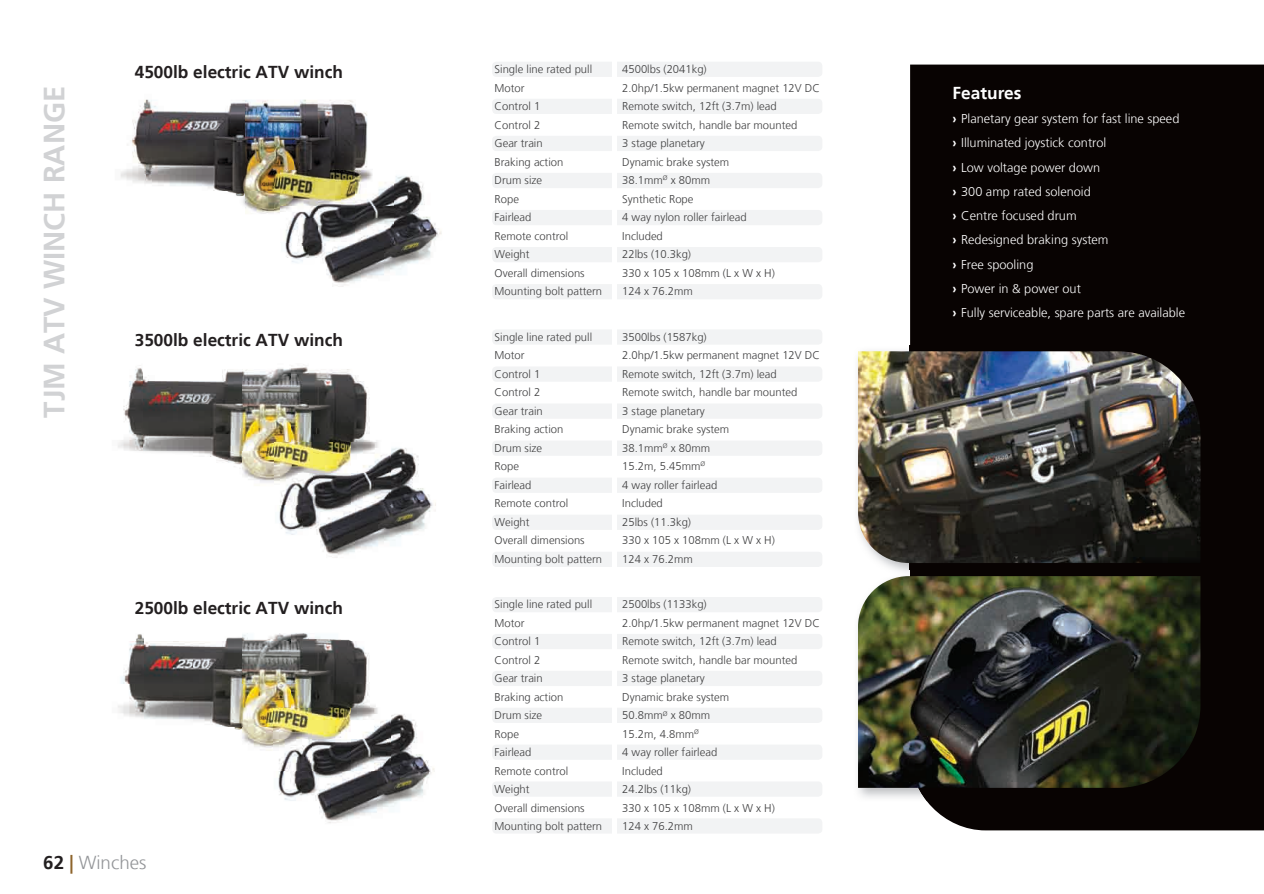
<style>
.page{position:relative;width:1264px;height:894px;background:#fff}
.page>*{position:absolute;margin:0;border:0;box-sizing:border-box;transform-origin:0 0}
.t1{font:700 29.25px "Frutiger LT";color:#d1d2d4}
.t2{font:300 18.75px "Frutiger LT";color:#939598}
.t3{font:700 17.25px "Frutiger LT";color:#231f20}
.t4{font:700 17.25px "Frutiger LT";color:#fff}
.t5{font:300 12.75px/24.3px "Frutiger LT";color:#fff}
.t6{font:300 11.25px "Frutiger LT";color:#3e3e3f}
.s1{font-weight:700;color:#231f20}
.s2{font-weight:700;color:#8d632a}
.s3{font-weight:700}
</style>
<div class="page">
<img style="left:278px;top:714px;width:157px;height:109px">
<img style="left:121px;top:633px;width:249px;height:51px">
<img style="left:118px;top:684px;width:174px;height:43px">
<img style="left:292px;top:684px;width:84px;height:24px">
<img style="left:234px;top:727px;width:39px;height:24px">
<img style="left:273px;top:708px;width:117px;height:62px">
<img style="left:279px;top:448px;width:157px;height:110px">
<img style="left:129px;top:364px;width:241px;height:35px">
<img style="left:118px;top:399px;width:174px;height:53px">
<img style="left:292px;top:399px;width:81px;height:43px">
<img style="left:167px;top:452px;width:108px;height:31px">
<img style="left:275px;top:442px;width:115px;height:62px">
<img style="left:285px;top:176px;width:157px;height:111px">
<img style="left:132px;top:99px;width:236px;height:41px">
<img style="left:120px;top:140px;width:175px;height:51px">
<img style="left:295px;top:140px;width:75px;height:31px">
<img style="left:227px;top:191px;width:54px;height:23px">
<img style="left:281px;top:171px;width:112px;height:72px">
<div style="left:910px;top:65px;width:353px;height:765px;background:#080302"></div>
<div style="left:909px;top:345px;width:304px;height:456px;background:#080302"></div>
<img style="left:858px;top:351px;width:342px;height:212px">
<img style="left:857px;top:631px;width:69px;height:170px">
<div style="left:892px;top:570px;width:321px;height:6px;background:#080302"></div>
<img style="left:858px;top:576px;width:342px;height:211px">
<div style="left:492px;top:284px;width:330px;height:15px;background:#f2f3f4;border-radius:4px"></div>
<div style="left:492px;top:551px;width:330px;height:16px;background:#f2f3f4;border-radius:4px"></div>
<div style="left:492px;top:818px;width:330px;height:15px;background:#f2f3f4;border-radius:4px"></div>
<div style="left:492px;top:247px;width:330px;height:15px;background:#f2f3f4;border-radius:4px"></div>
<div style="left:492px;top:514px;width:330px;height:16px;background:#f2f3f4;border-radius:4px"></div>
<div style="left:492px;top:781px;width:330px;height:15px;background:#f2f3f4;border-radius:4px"></div>
<div style="left:492px;top:210px;width:330px;height:15px;background:#f2f3f4;border-radius:4px"></div>
<div style="left:492px;top:477px;width:330px;height:16px;background:#f2f3f4;border-radius:4px"></div>
<div style="left:492px;top:744px;width:330px;height:15px;background:#f2f3f4;border-radius:4px"></div>
<div style="left:492px;top:173px;width:330px;height:15px;background:#f2f3f4;border-radius:4px"></div>
<div style="left:492px;top:440px;width:330px;height:16px;background:#f2f3f4;border-radius:4px"></div>
<div style="left:492px;top:707px;width:330px;height:15px;background:#f2f3f4;border-radius:4px"></div>
<div style="left:492px;top:136px;width:330px;height:15px;background:#f2f3f4;border-radius:4px"></div>
<div style="left:492px;top:403px;width:330px;height:15px;background:#f2f3f4;border-radius:4px"></div>
<div style="left:492px;top:670px;width:330px;height:16px;background:#f2f3f4;border-radius:4px"></div>
<div style="left:492px;top:99px;width:330px;height:15px;background:#f2f3f4;border-radius:4px"></div>
<div style="left:492px;top:366px;width:330px;height:15px;background:#f2f3f4;border-radius:4px"></div>
<div style="left:492px;top:634px;width:330px;height:15px;background:#f2f3f4;border-radius:4px"></div>
<div style="left:492px;top:62px;width:330px;height:15px;background:#f2f3f4;border-radius:4px"></div>
<div style="left:492px;top:329px;width:330px;height:15px;background:#f2f3f4;border-radius:4px"></div>
<div style="left:492px;top:597px;width:330px;height:15px;background:#f2f3f4;border-radius:4px"></div>
<div style="left:612px;top:59px;width:5px;height:801px;background:#fff"></div>
<h1 class="t1" style="left:37px;top:417px;width:333px;rotate:-90deg">TJM ATV WINCH RANGE</h1>
<h3 class="t3" style="left:135px;top:61px;width:210px">4500lb electric ATV winch</h3>
<h3 class="t3" style="left:135px;top:329px;width:210px">3500lb electric ATV winch</h3>
<p class="t6" style="left:494px;top:63px;width:99px">Single line rated pull</p>
<p class="t6" style="left:622px;top:63px;width:86px">4500lbs (2041kg)</p>
<p class="t6" style="left:494px;top:81px;width:32px">Motor</p>
<p class="t6" style="left:622px;top:81px;width:199px">2.0hp/1.5kw permanent magnet 12V DC</p>
<p class="t6" style="left:494px;top:100px;width:47px">Control 1</p>
<p class="t6" style="left:622px;top:100px;width:156px">Remote switch, 12ft (3.7m) lead</p>
<p class="t6" style="left:494px;top:118px;width:47px">Control 2</p>
<p class="t6" style="left:622px;top:118px;width:177px">Remote switch, handle bar mounted</p>
<p class="t6" style="left:494px;top:137px;width:50px">Gear train</p>
<p class="t6" style="left:622px;top:137px;width:84px">3 stage planetary</p>
<p class="t6" style="left:494px;top:155px;width:70px">Braking action</p>
<p class="t6" style="left:622px;top:155px;width:108px">Dynamic brake system</p>
<p class="t6" style="left:494px;top:174px;width:49px">Drum size</p>
<p class="t6" style="left:622px;top:174px;width:89px">38.1mm<sup>Ø</sup> x 80mm</p>
<p class="t6" style="left:494px;top:192px;width:26px">Rope</p>
<p class="t6" style="left:622px;top:192px;width:73px">Synthetic Rope</p>
<p class="t6" style="left:494px;top:211px;width:38px">Fairlead</p>
<p class="t6" style="left:622px;top:211px;width:126px">4 way nylon roller fairlead</p>
<p class="t6" style="left:494px;top:229px;width:75px">Remote control</p>
<p class="t6" style="left:622px;top:229px;width:42px">Included</p>
<p class="t6" style="left:494px;top:248px;width:36px">Weight</p>
<p class="t6" style="left:622px;top:248px;width:70px">22lbs (10.3kg)</p>
<p class="t6" style="left:494px;top:266px;width:91px">Overall dimensions</p>
<p class="t6" style="left:622px;top:266px;width:154px">330 x 105 x 108mm (L x W x H)</p>
<p class="t6" style="left:494px;top:285px;width:109px">Mounting bolt pattern</p>
<p class="t6" style="left:622px;top:285px;width:72px">124 x 76.2mm</p>
<p class="t6" style="left:494px;top:330px;width:99px">Single line rated pull</p>
<p class="t6" style="left:622px;top:330px;width:86px">3500lbs (1587kg)</p>
<p class="t6" style="left:494px;top:349px;width:32px">Motor</p>
<p class="t6" style="left:622px;top:349px;width:199px">2.0hp/1.5kw permanent magnet 12V DC</p>
<p class="t6" style="left:494px;top:367px;width:47px">Control 1</p>
<p class="t6" style="left:622px;top:367px;width:156px">Remote switch, 12ft (3.7m) lead</p>
<p class="t6" style="left:494px;top:386px;width:47px">Control 2</p>
<p class="t6" style="left:622px;top:386px;width:177px">Remote switch, handle bar mounted</p>
<p class="t6" style="left:494px;top:404px;width:50px">Gear train</p>
<p class="t6" style="left:622px;top:404px;width:84px">3 stage planetary</p>
<p class="t6" style="left:494px;top:423px;width:70px">Braking action</p>
<p class="t6" style="left:622px;top:423px;width:108px">Dynamic brake system</p>
<p class="t6" style="left:494px;top:441px;width:49px">Drum size</p>
<p class="t6" style="left:622px;top:441px;width:89px">38.1mm<sup>Ø</sup> x 80mm</p>
<p class="t6" style="left:494px;top:460px;width:26px">Rope</p>
<p class="t6" style="left:622px;top:460px;width:84px">15.2m, 5.45mm<sup>Ø</sup></p>
<p class="t6" style="left:494px;top:478px;width:38px">Fairlead</p>
<p class="t6" style="left:622px;top:478px;width:96px">4 way roller fairlead</p>
<p class="t6" style="left:494px;top:497px;width:75px">Remote control</p>
<p class="t6" style="left:622px;top:497px;width:42px">Included</p>
<p class="t6" style="left:494px;top:515px;width:36px">Weight</p>
<p class="t6" style="left:622px;top:515px;width:70px">25lbs (11.3kg)</p>
<p class="t6" style="left:494px;top:534px;width:91px">Overall dimensions</p>
<p class="t6" style="left:622px;top:534px;width:154px">330 x 105 x 108mm (L x W x H)</p>
<p class="t6" style="left:494px;top:552px;width:109px">Mounting bolt pattern</p>
<p class="t6" style="left:622px;top:552px;width:72px">124 x 76.2mm</p>
<h3 class="t3" style="left:135px;top:597px;width:210px">2500lb electric ATV winch</h3>
<p class="t6" style="left:494px;top:598px;width:99px">Single line rated pull</p>
<p class="t6" style="left:622px;top:598px;width:86px">2500lbs (1133kg)</p>
<p class="t6" style="left:494px;top:616px;width:32px">Motor</p>
<p class="t6" style="left:622px;top:616px;width:199px">2.0hp/1.5kw permanent magnet 12V DC</p>
<p class="t6" style="left:494px;top:635px;width:47px">Control 1</p>
<p class="t6" style="left:622px;top:635px;width:156px">Remote switch, 12ft (3.7m) lead</p>
<p class="t6" style="left:494px;top:653px;width:47px">Control 2</p>
<p class="t6" style="left:622px;top:653px;width:177px">Remote switch, handle bar mounted</p>
<p class="t6" style="left:494px;top:672px;width:50px">Gear train</p>
<p class="t6" style="left:622px;top:672px;width:84px">3 stage planetary</p>
<p class="t6" style="left:494px;top:690px;width:70px">Braking action</p>
<p class="t6" style="left:622px;top:690px;width:108px">Dynamic brake system</p>
<p class="t6" style="left:494px;top:709px;width:49px">Drum size</p>
<p class="t6" style="left:622px;top:709px;width:89px">50.8mm<sup>Ø</sup> x 80mm</p>
<p class="t6" style="left:494px;top:727px;width:26px">Rope</p>
<p class="t6" style="left:622px;top:727px;width:78px">15.2m, 4.8mm<sup>Ø</sup></p>
<p class="t6" style="left:494px;top:746px;width:38px">Fairlead</p>
<p class="t6" style="left:622px;top:746px;width:96px">4 way roller fairlead</p>
<p class="t6" style="left:494px;top:764px;width:75px">Remote control</p>
<p class="t6" style="left:622px;top:764px;width:42px">Included</p>
<p class="t6" style="left:494px;top:783px;width:36px">Weight</p>
<p class="t6" style="left:622px;top:783px;width:70px">24.2lbs (11kg)</p>
<p class="t6" style="left:494px;top:801px;width:91px">Overall dimensions</p>
<p class="t6" style="left:622px;top:801px;width:154px">330 x 105 x 108mm (L x W x H)</p>
<p class="t6" style="left:494px;top:820px;width:109px">Mounting bolt pattern</p>
<p class="t6" style="left:622px;top:820px;width:72px">124 x 76.2mm</p>
<h2 class="t2" style="left:43px;top:852px;width:105px"><span class="s1">62</span> <span class="s2">|</span> Winches</h2>
<h3 class="t4" style="left:952px;top:83px;width:70px">Features</h3>
<p class="t5" style="left:952px;top:107px;width:234px"><span class="s3">›</span> Planetary gear system for fast line speed <span class="s3">›</span> Illuminated joystick control<br><span class="s3">›</span> Low voltage power down<br><span class="s3">›</span> 300 amp rated solenoid<br><span class="s3">›</span> Centre focused drum<br><span class="s3">›</span> Redesigned braking system<br><span class="s3">›</span> Free spooling<br><span class="s3">›</span> Power in &amp; power out<br><span class="s3">›</span> Fully serviceable, spare parts are available</p>
</div>
